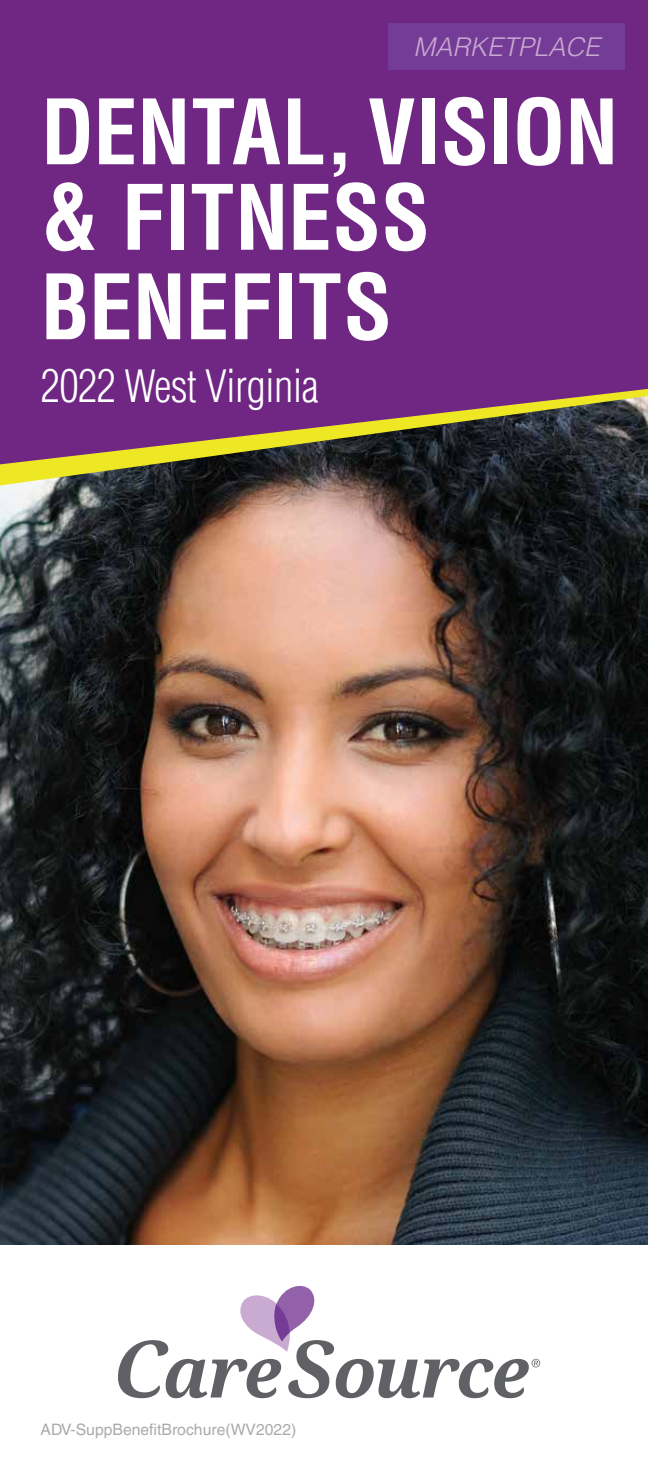
<style>
.page{position:relative;width:648px;height:1458px;background:#fff}
.page>*{position:absolute;margin:0;border:0;box-sizing:border-box;transform-origin:0 0}
.t1{font:700 condensed 87.75px/87.5px "Helvetica LT Pro";letter-spacing:-.005em;color:#fff}
.t2{font:300 condensed 43.43px "Helvetica LT Pro";letter-spacing:-.015em;color:#fff}
.t3{font:italic 300 25.88px "Helvetica LT Pro";letter-spacing:.005em;color:#c9aad1}
.t4{font:15.75px "Helvetica LT Pro";color:#a8abae}
</style>
<div class="page">
<img style="left:0;top:485px;width:648px;height:759px">
<div style="left:0;top:0;width:648px;height:389px;background:#702784"></div>
<svg style="left:0;top:389px;width:648px;height:96px"></svg>
<div style="left:388px;top:23px;width:237px;height:47px;background:#753c97"></div>
<svg style="left:118px;top:1286px;width:422px;height:112px"></svg>
<h1 class="t3" style="left:413px;top:30px;width:188px">MARKETPLACE</h1>
<h1 class="t1" style="left:41px;top:86px;width:579px">DENTAL, VISION &amp; FITNESS<br>BENEFITS</h1>
<h1 class="t2" style="left:41px;top:358px;width:280px">2022 West Virginia</h1>
<p class="t4" style="left:40px;top:1421px;width:257px">ADV-SuppBenefitBrochure(WV2022)</p>
</div>
